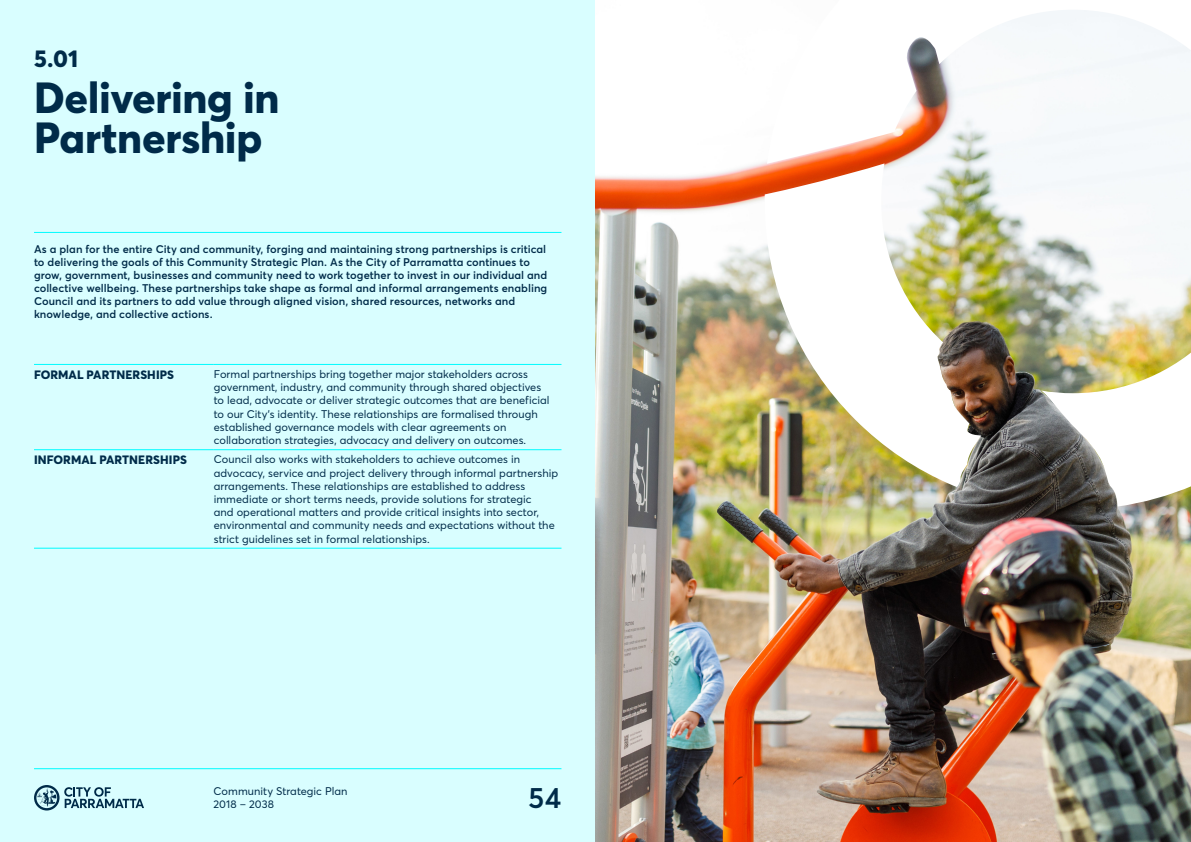
<style>
.page{position:relative;width:1191px;height:842px;background:#fff}
.page>*{position:absolute;margin:0;border:0;box-sizing:border-box;transform-origin:0 0}
.t1{font:800 43px/40px "Parramatta";letter-spacing:-.005em;color:#002b49}
.t2{font:600 29px "Parramatta";color:#002b49}
.t3{font:800 24px "Parramatta";color:#002b49}
.t4{font:800 12px "Parramatta";letter-spacing:.005em;color:#002b49}
.t5{font:11px/13.2px "Parramatta";letter-spacing:.005em;color:#002b49}
.t6{font:600 11px/12.9px "Parramatta";letter-spacing:.005em;color:#002b49}
</style>
<div class="page">
<div style="left:0;top:0;width:595px;height:842px;background:#d9feff"></div>
<hr style="left:34px;top:768px;width:527px;height:1px;background:#00fbfe">
<svg style="left:34px;top:785px;width:110px;height:25px"></svg>
<img style="left:595px;top:162px;width:596px;height:680px">
<hr style="left:34px;top:232px;width:527px;height:1px;background:#00fbfe">
<hr style="left:34px;top:364px;width:180px;height:1px;background:#00fbfe">
<hr style="left:214px;top:364px;width:347px;height:1px;background:#00fbfe">
<hr style="left:34px;top:449px;width:180px;height:1px;background:#00fbfe">
<hr style="left:214px;top:449px;width:347px;height:1px;background:#00fbfe">
<hr style="left:34px;top:548px;width:180px;height:1px;background:#00fbfe">
<hr style="left:214px;top:548px;width:347px;height:1px;background:#00fbfe">
<img style="left:767px;top:10px;width:424px;height:496px">
<img style="left:764px;top:163px;width:217px;height:324px">
<h3 class="t3" style="left:34px;top:42px;width:46px">5.01</h3>
<h1 class="t1" style="left:34px;top:76px;width:247px">Delivering in<br>Partnership</h1>
<p class="t6" style="left:34px;top:242px;width:515px">As a plan for the entire City and community, forging and maintaining strong partnerships is critical to delivering the goals of this Community Strategic Plan. As the City of Parramatta continues to grow, government, businesses and community need to work together to invest in our individual and collective wellbeing. These partnerships take shape as formal and informal arrangements enabling Council and its partners to add value through aligned vision, shared resources, networks and knowledge, and collective actions.</p>
<p class="t4" style="left:34px;top:366px;width:141px">FORMAL PARTNERSHIPS</p>
<p class="t5" style="left:214px;top:367px;width:337px">Formal partnerships bring together major stakeholders across government, industry, and community through shared objectives to lead, advocate or deliver strategic outcomes that are beneficial to our City’s identity. These relationships are formalised through established governance models with clear agreements on collaboration strategies, advocacy and delivery on outcomes.</p>
<p class="t4" style="left:34px;top:451px;width:154px">INFORMAL PARTNERSHIPS</p>
<p class="t5" style="left:214px;top:452px;width:346px">Council also works with stakeholders to achieve outcomes in advocacy, service and project delivery through informal partnership arrangements. These relationships are established to address immediate or short terms needs, provide solutions for strategic<br>and operational matters and provide critical insights into sector, environmental and community needs and expectations without the strict guidelines set in formal relationships.</p>
<p class="t5" style="left:214px;top:784px;width:135px;line-height:12.9px">Community Strategic Plan<br>2018 – 2038</p>
<h2 class="t2" style="left:528px;top:777px;width:35px">54</h2>
</div>
